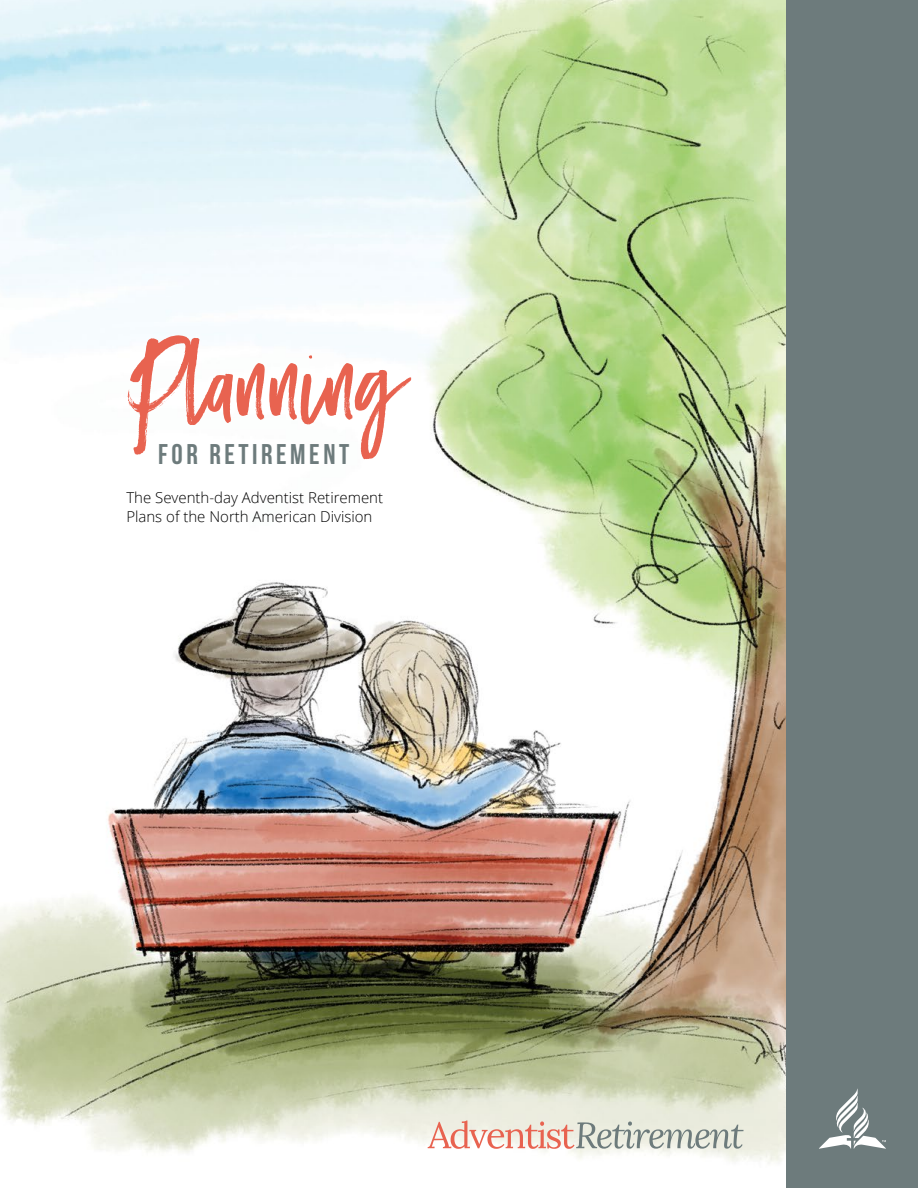
<style>
.page{position:relative;width:918px;height:1188px;background:#fff}
.page>*{position:absolute;margin:0;border:0;box-sizing:border-box;transform-origin:0 0}
.t1{font:105px "Black Diamond";color:#e86350}
.t2{font:28.5px "Bebas Neue";letter-spacing:.125em;color:#6d7b7c}
.t3{font:300 15px/19.5px "Open Sans";color:#000}
</style>
<div class="page">
<img style="left:0;top:0;width:787px;height:1188px">
<div style="left:787px;top:0;width:131px;height:1188px;background:#6d7b7c"></div>
<svg style="left:428px;top:1121px;width:316px;height:28px;background:#dbccc2"></svg>
<svg style="left:819px;top:1089px;width:67px;height:60px"></svg>
<h1 class="t1" style="left:126px;top:317px;width:281px">Planning</h1>
<h2 class="t2" style="left:158px;top:438px;width:192px">FOR RETIREMENT</h2>
<p class="t3" style="left:126px;top:487px;width:258px">The Seventh-day Adventist Retirement<br>Plans of the North American Division</p>
</div>
